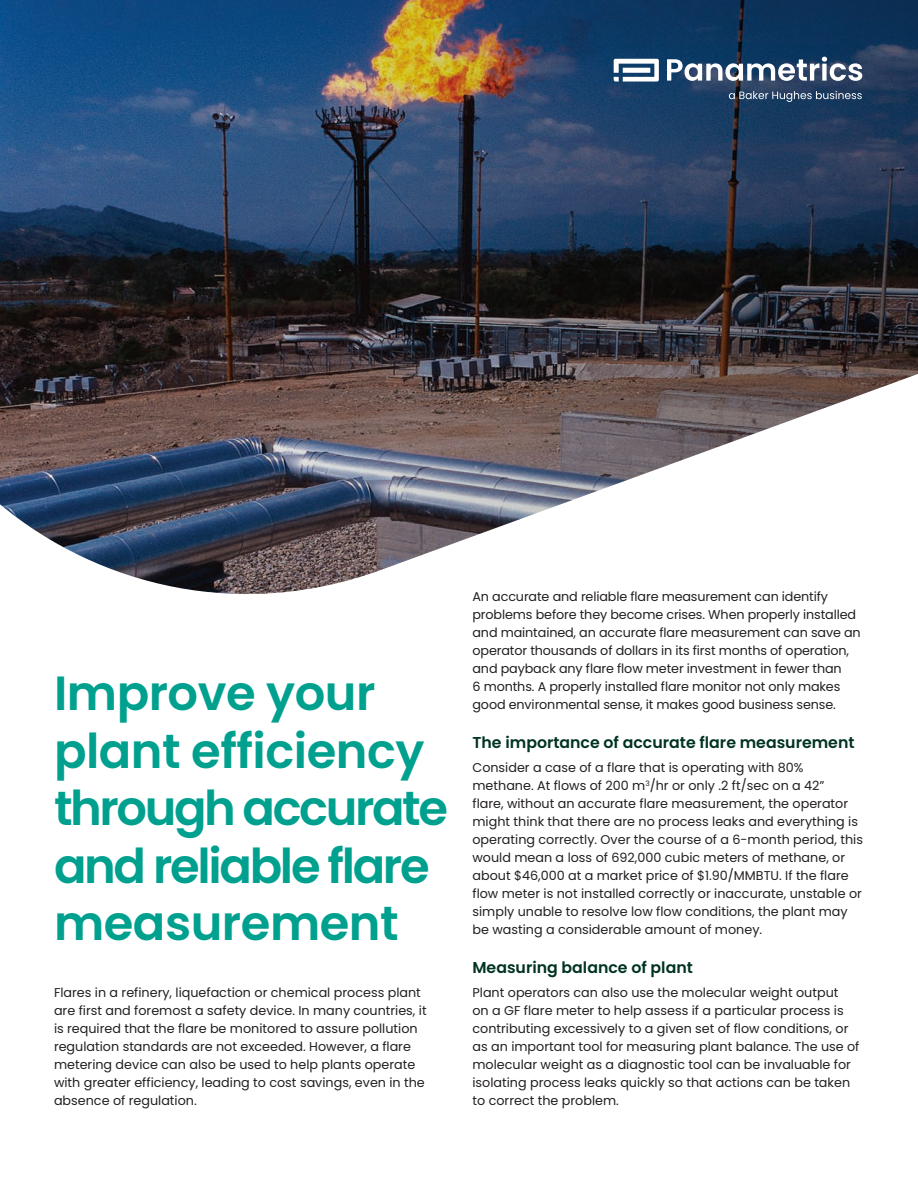
<style>
.page{position:relative;width:918px;height:1188px;background:#fff}
.page>*{position:absolute;margin:0;border:0;box-sizing:border-box;transform-origin:0 0}
._32pt-headline{font:600 48px/57.6px "Poppins";letter-spacing:-.01em;color:#00a08f}
._10_5pt-body_subhead{font:600 15.75px "Poppins";color:#003323}
._8_5pt-body_text{font:12.75px/18px "Poppins";color:#231f20}
</style>
<div class="page">
<img style="left:0;top:0;width:918px;height:594px">
<svg style="left:614px;top:59px;width:45px;height:23px"></svg>
<svg style="left:667px;top:57px;width:195px;height:24px"></svg>
<svg style="left:729px;top:91px;width:133px;height:11px"></svg>
<p class="_32pt-headline" style="left:54px;top:665px;width:396px">Improve your plant efficiency through accurate and reliable flare measurement</p>
<p class="_8_5pt-body_text" style="left:54px;top:984px;width:374px">Flares in a refinery, liquefaction or chemical process plant are first and foremost a safety device. In many countries, it is required that the flare be monitored to assure pollution regulation standards are not exceeded. However, a flare metering device can also be used to help plants operate with greater efficiency, leading to cost savings, even in the absence of regulation.</p>
<p class="_8_5pt-body_text" style="left:472px;top:588px;width:390px">An accurate and reliable flare measurement can identify problems before they become crises. When properly installed and maintained, an accurate flare measurement can save an operator thousands of dollars in its first months of operation, and payback any flare flow meter investment in fewer than<br>6 months. A properly installed flare monitor not only makes good environmental sense, it makes good business sense.</p>
<p class="_10_5pt-body_subhead" style="left:472px;top:733px;width:384px">The importance of accurate flare measurement</p>
<p class="_8_5pt-body_text" style="left:472px;top:759px;width:392px">Consider a case of a flare that is operating with 80% methane. At flows of 200 m<sup>3</sup>/hr or only .2 ft/sec on a 42”<br>flare, without an accurate flare measurement, the operator might think that there are no process leaks and everything is operating correctly. Over the course of a 6-month period, this would mean a loss of 692,000 cubic meters of methane, or about $46,000 at a market price of $1.90/MMBTU. If the flare flow meter is not installed correctly or inaccurate, unstable or simply unable to resolve low flow conditions, the plant may be wasting a considerable amount of money.</p>
<p class="_10_5pt-body_subhead" style="left:472px;top:958px;width:222px">Measuring balance of plant</p>
<p class="_8_5pt-body_text" style="left:472px;top:984px;width:389px">Plant operators can also use the molecular weight output<br>on a GF flare meter to help assess if a particular process is contributing excessively to a given set of flow conditions, or as an important tool for measuring plant balance. The use of molecular weight as a diagnostic tool can be invaluable for isolating process leaks quickly so that actions can be taken to correct the problem.</p>
</div>
